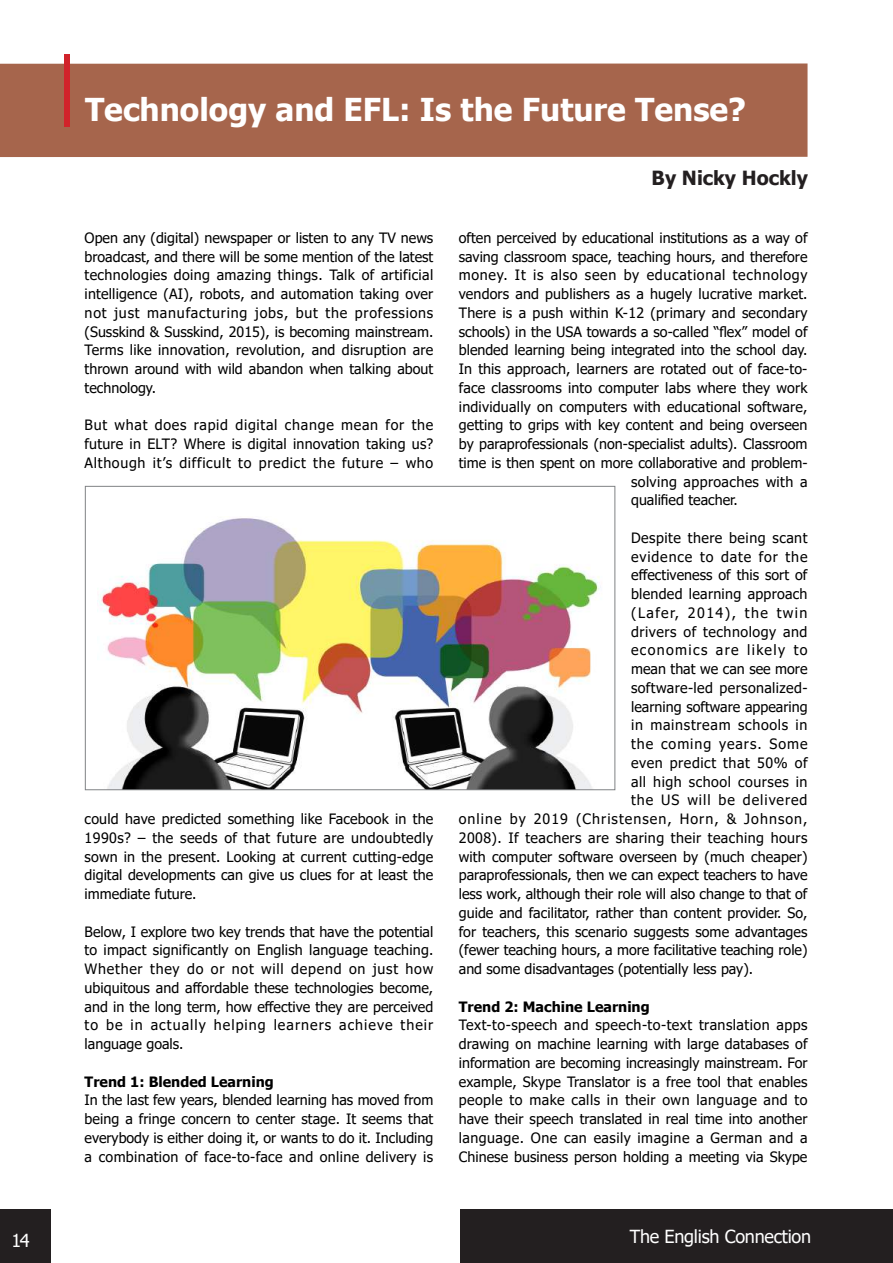
<style>
.page{position:relative;width:893px;height:1263px;background:#fff}
.page>*{position:absolute;margin:0;border:0;box-sizing:border-box;transform-origin:0 0}
.t1{font:700 31.5px "Tahoma";color:#fff}
.t2{font:700 19.5px "Tahoma";color:#231f20}
.t3{font:18px "Tahoma";letter-spacing:-.015em;color:#fff}
.t4{font:14.25px/18.8px "Tahoma";letter-spacing:.005em;color:#000;text-align:justify}
.t5{font:14.25px "Tahoma";letter-spacing:.035em;color:#000}
.t6{font:14.25px "Tahoma";letter-spacing:.05em;color:#000}
.t7{font:14.25px "Tahoma";letter-spacing:.025em;color:#000}
.t8{font:700 14.25px "Tahoma";color:#000}
.t9{font:14.25px "Tahoma";letter-spacing:.03em;color:#000}
.t10{font:14.25px "Tahoma";letter-spacing:.075em;color:#000}
.t11{font:14.25px "Tahoma";letter-spacing:.06em;color:#000}
.t12{font:14.25px "Tahoma";letter-spacing:.1em;color:#000}
.t13{font:14.25px "Tahoma";letter-spacing:.095em;color:#000}
.t14{font:14.25px "Tahoma";letter-spacing:.04em;color:#000}
.t15{font:14.25px "Tahoma";letter-spacing:.07em;color:#000}
.t16{font:14.25px "Tahoma";letter-spacing:.065em;color:#000}
</style>
<div class="page">
<div style="left:0;top:1209px;width:51px;height:54px;background:#231f20"></div>
<div style="left:460px;top:1209px;width:433px;height:54px;background:#231f20"></div>
<div style="left:0;top:63px;width:807px;height:94px;background:#a6654c"></div>
<div style="left:64px;top:54px;width:5px;height:72px;background:#d1232a"></div>
<img style="left:99px;top:518px;width:502px;height:270px">
<div style="left:85px;top:486px;width:530px;height:304px;border:1px solid #808285"></div>
<h1 class="t1" style="left:85px;top:88px;width:663px">Technology and EFL: Is the Future Tense?</h1>
<p class="t4" style="left:85px;top:229px;width:350px">Open any (digital) newspaper or listen to any TV news broadcast, and there will be some mention of the latest technologies doing amazing things. Talk of artificial intelligence (AI), robots, and automation taking over not just manufacturing jobs, but the professions (Susskind &amp; Susskind, 2015), is becoming mainstream.<br>Terms like innovation, revolution, and disruption are thrown around with wild abandon when talking about technology.</p>
<p class="t4" style="left:85px;top:417px;width:350px">But what does rapid digital change mean for the future in ELT? Where is digital innovation taking us?<br>Although it’s difficult to predict the future – who</p>
<p class="t4" style="left:85px;top:810px;width:350px">could have predicted something like Facebook in the 1990s? – the seeds of that future are undoubtedly sown in the present. Looking at current cutting-edge digital developments can give us clues for at least the immediate future.</p>
<p class="t4" style="left:85px;top:923px;width:350px">Below, I explore two key trends that have the potential to impact significantly on English language teaching.<br>Whether they do or not will depend on just how ubiquitous and affordable these technologies become, and in the long term, how effective they are perceived to be in actually helping learners achieve their language goals.</p>
<p class="t8" style="left:85px;top:1071px;width:191px">Trend 1: Blended Learning</p>
<p class="t4" style="left:85px;top:1092px;width:350px">In the last few years, blended learning has moved from being a fringe concern to center stage. It seems that everybody is either doing it, or wants to do it. Including a combination of face-to-face and online delivery is</p>
<h2 class="t2" style="left:652px;top:164px;width:158px">By Nicky Hockly</h2>
<p class="t4" style="left:459px;top:229px;width:350px">often perceived by educational institutions as a way of</p>
<p class="t4" style="left:459px;top:248px;width:350px">saving classroom space, teaching hours, and therefore</p>
<p class="t6" style="left:459px;top:266px;width:350px">money. It is also seen by educational technology</p>
<p class="t4" style="left:459px;top:285px;width:350px">vendors and publishers as a hugely lucrative market.</p>
<p class="t4" style="left:459px;top:304px;width:350px">There is a push within K-12 (primary and secondary</p>
<p class="t4" style="left:459px;top:323px;width:350px">schools) in the USA towards a so-called “flex” model of</p>
<p class="t4" style="left:459px;top:342px;width:350px">blended learning being integrated into the school day.</p>
<p class="t4" style="left:459px;top:360px;width:350px">In this approach, learners are rotated out of face-to-</p>
<p class="t4" style="left:459px;top:379px;width:350px">face classrooms into computer labs where they work</p>
<p class="t4" style="left:459px;top:398px;width:350px">individually on computers with educational software,</p>
<p class="t4" style="left:459px;top:417px;width:350px">getting to grips with key content and being overseen</p>
<p class="t4" style="left:459px;top:435px;width:350px">by paraprofessionals (non-specialist adults). Classroom</p>
<p class="t4" style="left:459px;top:454px;width:350px">time is then spent on more collaborative and problem-</p>
<p class="t7" style="left:631px;top:472px;width:178px">solving approaches with a</p>
<p class="t4" style="left:631px;top:492px;width:108px">qualified teacher.</p>
<p class="t5" style="left:631px;top:528px;width:178px">Despite there being scant</p>
<p class="t11" style="left:631px;top:547px;width:178px">evidence to date for the</p>
<p class="t4" style="left:631px;top:567px;width:178px">effectiveness of this sort of</p>
<p class="t4" style="left:631px;top:585px;width:178px">blended learning approach</p>
<p class="t12" style="left:631px;top:603px;width:178px">(Lafer, 2014), the twin</p>
<p class="t5" style="left:631px;top:622px;width:178px">drivers of technology and</p>
<p class="t13" style="left:631px;top:641px;width:178px">economics are likely to</p>
<p class="t4" style="left:631px;top:660px;width:178px">mean that we can see more</p>
<p class="t7" style="left:631px;top:678px;width:178px">software-led personalized-</p>
<p class="t4" style="left:631px;top:698px;width:178px">learning software appearing</p>
<p class="t6" style="left:631px;top:716px;width:178px">in mainstream schools in</p>
<p class="t16" style="left:631px;top:734px;width:178px">the coming years. Some</p>
<p class="t14" style="left:631px;top:753px;width:178px">even predict that 50% of</p>
<p class="t5" style="left:631px;top:772px;width:178px">all high school courses in</p>
<p class="t15" style="left:631px;top:791px;width:178px">the US will be delivered</p>
<p class="t10" style="left:459px;top:809px;width:350px">online by 2019 (Christensen, Horn, &amp; Johnson,</p>
<p class="t9" style="left:459px;top:828px;width:350px">2008). If teachers are sharing their teaching hours</p>
<p class="t4" style="left:459px;top:848px;width:350px">with computer software overseen by (much cheaper)</p>
<p class="t4" style="left:459px;top:867px;width:350px">paraprofessionals, then we can expect teachers to have</p>
<p class="t4" style="left:459px;top:885px;width:350px">less work, although their role will also change to that of</p>
<p class="t4" style="left:459px;top:904px;width:350px">guide and facilitator, rather than content provider. So,</p>
<p class="t4" style="left:459px;top:923px;width:350px">for teachers, this scenario suggests some advantages</p>
<p class="t4" style="left:459px;top:942px;width:350px">(fewer teaching hours, a more facilitative teaching role)</p>
<p class="t4" style="left:459px;top:960px;width:296px">and some disadvantages (potentially less pay).</p>
<p class="t8" style="left:459px;top:996px;width:192px">Trend 2: Machine Learning</p>
<p class="t4" style="left:459px;top:1017px;width:350px">Text-to-speech and speech-to-text translation apps drawing on machine learning with large databases of information are becoming increasingly mainstream. For example, Skype Translator is a free tool that enables people to make calls in their own language and to have their speech translated in real time into another language. One can easily imagine a German and a Chinese business person holding a meeting via Skype</p>
<p class="t3" style="left:11px;top:1228px;width:20px">14</p>
<p class="t3" style="left:630px;top:1225px;width:183px">The English Connection</p>
</div>
